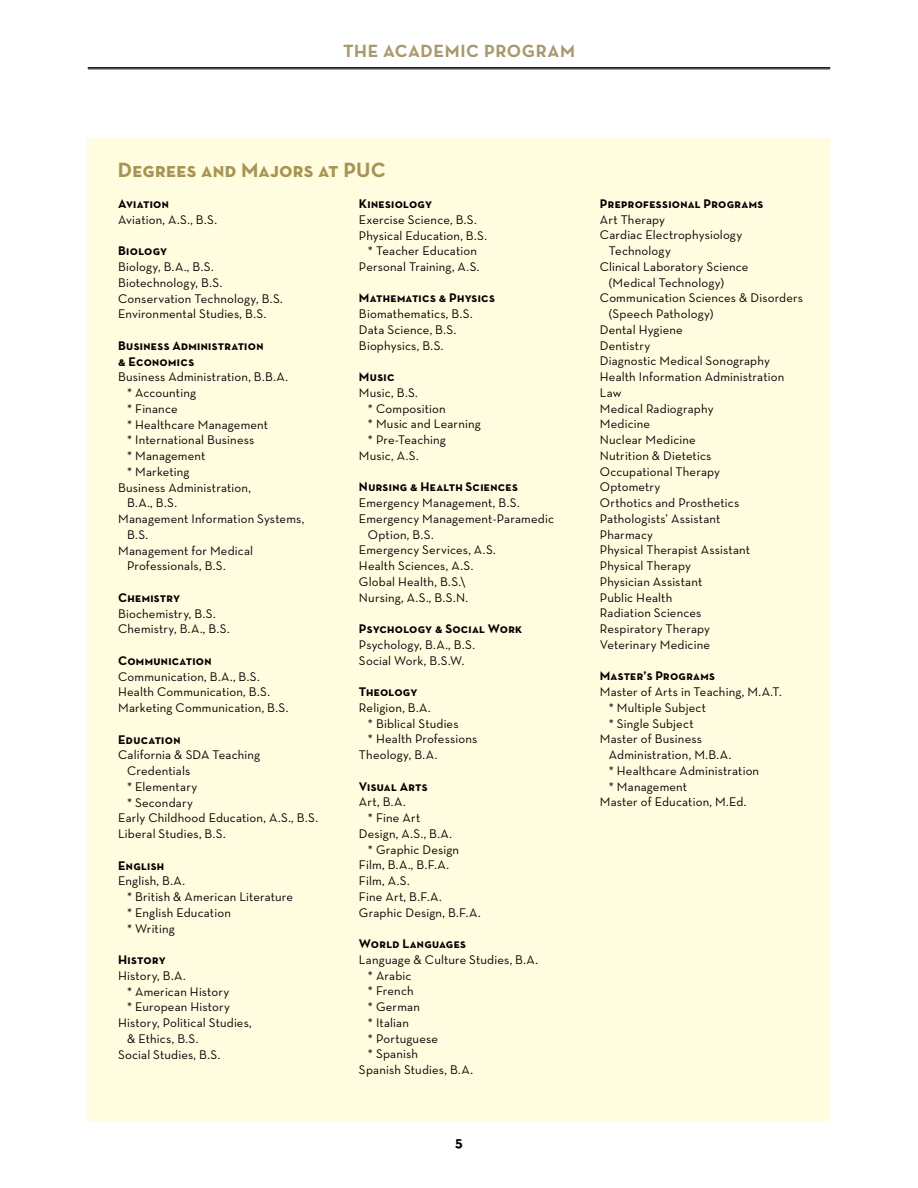
<style>
.page{position:relative;width:918px;height:1188px;background:#fff}
.page>*{position:absolute;margin:0;border:0;box-sizing:border-box;transform-origin:0 0}
.t1{font:21px "Neutra Text Bold SC";letter-spacing:.005em;color:#a79452}
.t2{font:18px "Neutra Text Bold SC";letter-spacing:.03em;color:#a8996e}
.t3{font:700 15px "Neutra Text";color:#000}
.t4{font:12.75px/15.8px "Neutra Text";letter-spacing:.01em;color:#000}
.t5{font:12.75px/15.8px "Neutra Text Bold SC";letter-spacing:.02em;color:#000}
</style>
<div class="page">
<hr style="left:88px;top:67px;width:742px;height:1px;background:#000">
<hr style="left:88px;top:69px;width:742px;height:1px;background:#000">
<div style="left:88px;top:138px;width:742px;height:982px;background:#fffcdf"></div>
<h2 class="t2" style="left:343px;top:39px;width:233px">THE ACADEMIC PROGRAM</h2>
<h1 class="t1" style="left:118px;top:156px;width:269px">Degrees and Majors at PUC</h1>
<p class="t5" style="left:118px;top:196px;width:52px">Aviation</p>
<p class="t4" style="left:118px;top:211px;width:100px">Aviation, A.S., B.S.</p>
<p class="t5" style="left:118px;top:243px;width:51px">Biology</p>
<p class="t4" style="left:118px;top:259px;width:166px">Biology, B.A., B.S.<br>Biotechnology, B.S.<br>Conservation Technology, B.S.<br>Environmental Studies, B.S.</p>
<p class="t5" style="left:118px;top:337px;width:147px">Business Administration &amp; Economics</p>
<p class="t4" style="left:118px;top:369px;width:171px">Business Administration, B.B.A.</p>
<p class="t4" style="left:127px;top:385px;width:70px">* Accounting</p>
<p class="t4" style="left:127px;top:400px;width:52px">* Finance</p>
<p class="t4" style="left:127px;top:416px;width:143px">* Healthcare Management</p>
<p class="t4" style="left:127px;top:432px;width:129px">* International Business</p>
<p class="t4" style="left:127px;top:448px;width:80px">* Management</p>
<p class="t4" style="left:127px;top:463px;width:64px">* Marketing</p>
<p class="t4" style="left:118px;top:479px;width:134px">Business Administration,</p>
<p class="t4" style="left:127px;top:495px;width:51px">B.A., B.S.</p>
<p class="t4" style="left:118px;top:511px;width:188px">Management Information Systems,</p>
<p class="t4" style="left:127px;top:526px;width:23px">B.S.</p>
<p class="t4" style="left:118px;top:542px;width:137px">Management for Medical</p>
<p class="t4" style="left:127px;top:558px;width:100px">Professionals, B.S.</p>
<p class="t5" style="left:118px;top:589px;width:63px">Chemistry</p>
<p class="t4" style="left:118px;top:605px;width:113px">Biochemistry, B.S.<br>Chemistry, B.A., B.S.</p>
<p class="t5" style="left:118px;top:652px;width:95px">Communication</p>
<p class="t4" style="left:118px;top:668px;width:172px">Communication, B.A., B.S.<br>Health Communication, B.S.<br>Marketing Communication, B.S.</p>
<p class="t5" style="left:118px;top:731px;width:64px">Education</p>
<p class="t4" style="left:118px;top:747px;width:144px">California &amp; SDA Teaching</p>
<p class="t4" style="left:127px;top:763px;width:65px">Credentials</p>
<p class="t4" style="left:127px;top:778px;width:72px">* Elementary</p>
<p class="t4" style="left:127px;top:794px;width:67px">* Secondary</p>
<p class="t4" style="left:118px;top:810px;width:201px">Early Childhood Education, A.S., B.S.</p>
<p class="t4" style="left:118px;top:826px;width:109px">Liberal Studies, B.S.</p>
<p class="t5" style="left:118px;top:857px;width:48px">English</p>
<p class="t4" style="left:127px;top:873px;width:167px;text-indent:-9px">English, B.A.<br>* British &amp; American Literature * English Education<br>* Writing</p>
<p class="t5" style="left:118px;top:952px;width:49px">History</p>
<p class="t4" style="left:118px;top:967px;width:69px">History, B.A.</p>
<p class="t4" style="left:127px;top:983px;width:104px">* American History</p>
<p class="t4" style="left:127px;top:999px;width:104px">* European History</p>
<p class="t4" style="left:118px;top:1015px;width:135px">History, Political Studies,</p>
<p class="t4" style="left:127px;top:1030px;width:73px">&amp; Ethics, B.S.</p>
<p class="t4" style="left:118px;top:1046px;width:104px">Social Studies, B.S.</p>
<p class="t5" style="left:359px;top:196px;width:75px">Kinesiology</p>
<p class="t4" style="left:359px;top:211px;width:119px">Exercise Science, B.S.</p>
<p class="t4" style="left:359px;top:227px;width:130px">Physical Education, B.S.</p>
<p class="t4" style="left:368px;top:243px;width:111px">* Teacher Education</p>
<p class="t4" style="left:359px;top:259px;width:122px">Personal Training, A.S.</p>
<p class="t5" style="left:359px;top:290px;width:138px">Mathematics &amp; Physics</p>
<p class="t4" style="left:359px;top:306px;width:115px">Biomathematics, B.S.<br>Data Science, B.S.<br>Biophysics, B.S.</p>
<p class="t5" style="left:359px;top:369px;width:37px">Music</p>
<p class="t4" style="left:359px;top:385px;width:60px">Music, B.S.</p>
<p class="t4" style="left:368px;top:400px;width:79px">* Composition</p>
<p class="t4" style="left:368px;top:416px;width:114px">* Music and Learning</p>
<p class="t4" style="left:368px;top:432px;width:79px">* Pre-Teaching</p>
<p class="t4" style="left:359px;top:448px;width:61px">Music, A.S.</p>
<p class="t5" style="left:359px;top:479px;width:160px">Nursing &amp; Health Sciences</p>
<p class="t4" style="left:359px;top:495px;width:162px">Emergency Management, B.S.</p>
<p class="t4" style="left:359px;top:511px;width:196px">Emergency Management-Paramedic</p>
<p class="t4" style="left:368px;top:526px;width:67px">Option, B.S.</p>
<p class="t4" style="left:359px;top:542px;width:138px">Emergency Services, A.S.</p>
<p class="t4" style="left:359px;top:558px;width:116px">Health Sciences, A.S.</p>
<p class="t4" style="left:359px;top:574px;width:108px">Global Health, B.S.\</p>
<p class="t4" style="left:359px;top:589px;width:111px">Nursing, A.S., B.S.N.</p>
<p class="t5" style="left:359px;top:621px;width:165px">Psychology &amp; Social Work</p>
<p class="t4" style="left:359px;top:637px;width:117px">Psychology, B.A., B.S.<br>Social Work, B.S.W.</p>
<p class="t5" style="left:359px;top:684px;width:60px">Theology</p>
<p class="t4" style="left:359px;top:700px;width:73px">Religion, B.A.</p>
<p class="t4" style="left:368px;top:715px;width:92px">* Biblical Studies</p>
<p class="t4" style="left:368px;top:731px;width:111px">* Health Professions</p>
<p class="t4" style="left:359px;top:747px;width:80px">Theology, B.A.</p>
<p class="t5" style="left:359px;top:778px;width:70px">Visual Arts</p>
<p class="t4" style="left:359px;top:794px;width:48px">Art, B.A.</p>
<p class="t4" style="left:368px;top:810px;width:54px">* Fine Art</p>
<p class="t4" style="left:359px;top:826px;width:95px">Design, A.S., B.A.</p>
<p class="t4" style="left:368px;top:841px;width:93px">* Graphic Design</p>
<p class="t4" style="left:359px;top:857px;width:92px">Film, B.A., B.F.A.</p>
<p class="t4" style="left:359px;top:873px;width:52px">Film, A.S.</p>
<p class="t4" style="left:359px;top:888px;width:84px">Fine Art, B.F.A.</p>
<p class="t4" style="left:359px;top:904px;width:123px">Graphic Design, B.F.A.</p>
<p class="t5" style="left:359px;top:936px;width:109px">World Languages</p>
<p class="t4" style="left:359px;top:951px;width:181px">Language &amp; Culture Studies, B.A.</p>
<p class="t4" style="left:368px;top:967px;width:45px">* Arabic</p>
<p class="t4" style="left:368px;top:983px;width:47px">* French</p>
<p class="t4" style="left:368px;top:999px;width:53px">* German</p>
<p class="t4" style="left:368px;top:1014px;width:43px">* Italian</p>
<p class="t4" style="left:368px;top:1030px;width:72px">* Portuguese</p>
<p class="t4" style="left:368px;top:1046px;width:52px">* Spanish</p>
<p class="t4" style="left:359px;top:1062px;width:115px">Spanish Studies, B.A.</p>
<p class="t3" style="left:455px;top:1132px;width:9px">5</p>
<p class="t5" style="left:600px;top:195px;width:165px">Preprofessional Programs</p>
<p class="t4" style="left:600px;top:211px;width:67px">Art Therapy</p>
<p class="t4" style="left:600px;top:227px;width:144px">Cardiac Electrophysiology</p>
<p class="t4" style="left:609px;top:243px;width:64px">Technology</p>
<p class="t4" style="left:600px;top:258px;width:150px">Clinical Laboratory Science</p>
<p class="t4" style="left:609px;top:274px;width:117px">(Medical Technology)</p>
<p class="t4" style="left:600px;top:290px;width:205px">Communication Sciences &amp; Disorders</p>
<p class="t4" style="left:609px;top:306px;width:106px">(Speech Pathology)</p>
<p class="t4" style="left:600px;top:321px;width:84px">Dental Hygiene</p>
<p class="t4" style="left:600px;top:337px;width:52px">Dentistry</p>
<p class="t4" style="left:600px;top:353px;width:172px">Diagnostic Medical Sonography</p>
<p class="t4" style="left:600px;top:369px;width:186px">Health Information Administration</p>
<p class="t4" style="left:600px;top:384px;width:23px">Law</p>
<p class="t4" style="left:600px;top:400px;width:115px">Medical Radiography</p>
<p class="t4" style="left:600px;top:416px;width:52px">Medicine</p>
<p class="t4" style="left:600px;top:432px;width:97px">Nuclear Medicine</p>
<p class="t4" style="left:600px;top:447px;width:113px">Nutrition &amp; Dietetics</p>
<p class="t4" style="left:600px;top:463px;width:122px">Occupational Therapy</p>
<p class="t4" style="left:600px;top:479px;width:62px">Optometry</p>
<p class="t4" style="left:600px;top:495px;width:141px">Orthotics and Prosthetics</p>
<p class="t4" style="left:600px;top:510px;width:122px">Pathologists’ Assistant</p>
<p class="t4" style="left:600px;top:526px;width:55px">Pharmacy</p>
<p class="t4" style="left:600px;top:542px;width:152px">Physical Therapist Assistant</p>
<p class="t4" style="left:600px;top:558px;width:93px">Physical Therapy</p>
<p class="t4" style="left:600px;top:573px;width:104px">Physician Assistant</p>
<p class="t4" style="left:600px;top:589px;width:74px">Public Health</p>
<p class="t4" style="left:600px;top:605px;width:103px">Radiation Sciences</p>
<p class="t4" style="left:600px;top:621px;width:112px">Respiratory Therapy</p>
<p class="t4" style="left:600px;top:636px;width:112px">Veterinary Medicine</p>
<p class="t5" style="left:600px;top:668px;width:117px">Master’s Programs</p>
<p class="t4" style="left:600px;top:684px;width:183px">Master of Arts in Teaching, M.A.T.</p>
<p class="t4" style="left:609px;top:699px;width:99px">* Multiple Subject</p>
<p class="t4" style="left:609px;top:715px;width:86px">* Single Subject</p>
<p class="t4" style="left:600px;top:731px;width:104px">Master of Business</p>
<p class="t4" style="left:609px;top:747px;width:124px">Administration, M.B.A.</p>
<p class="t4" style="left:609px;top:762px;width:152px">* Healthcare Administration</p>
<p class="t4" style="left:609px;top:778px;width:80px">* Management</p>
<p class="t4" style="left:600px;top:794px;width:148px">Master of Education, M.Ed.</p>
</div>
